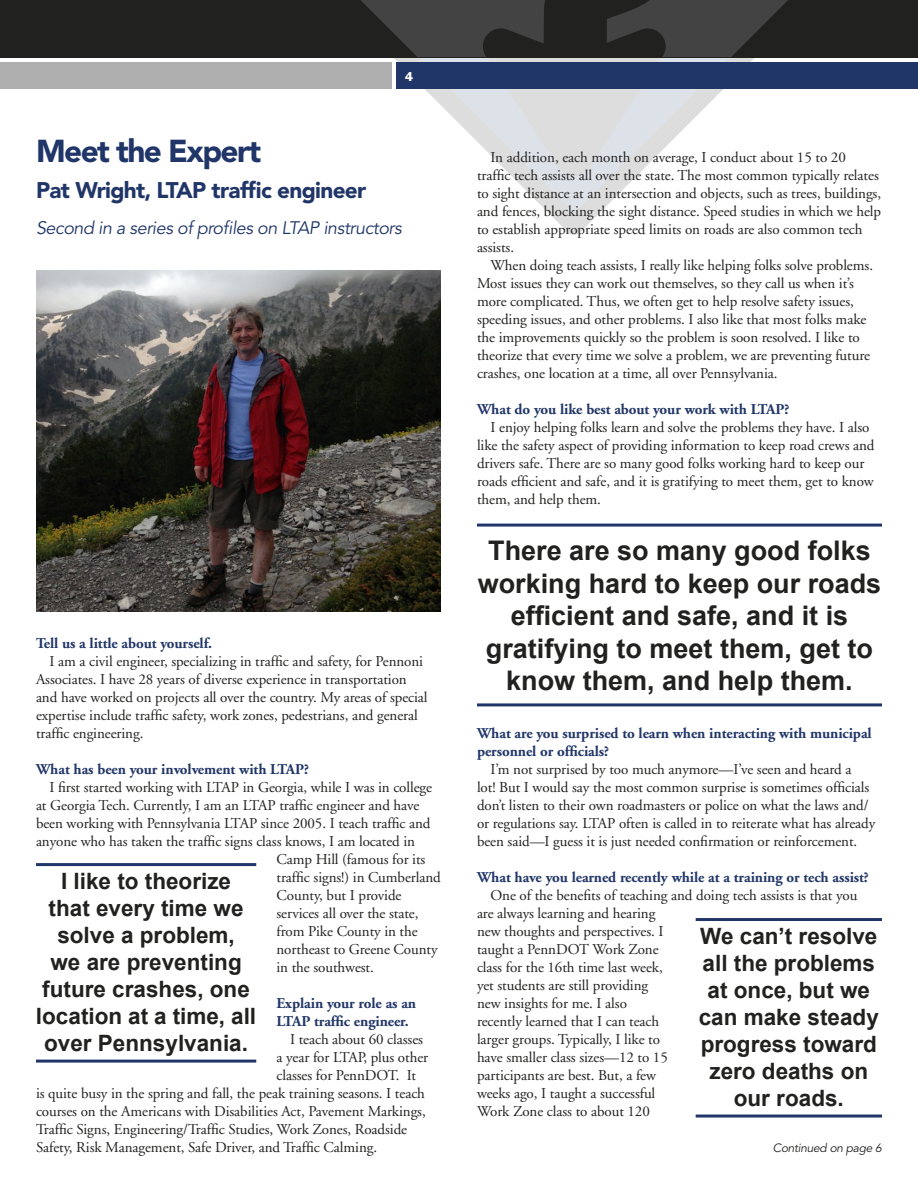
<style>
.page{position:relative;width:918px;height:1188px;background:#fff}
.page>*{position:absolute;margin:0;border:0;box-sizing:border-box;transform-origin:0 0}
.t1{font:900 31.5px "Avenir";letter-spacing:-.05em;color:#213668}
.t2{font:700 27px/32.4px "Arial";color:#212120;text-align:center}
.t3{font:700 22.5px/27px "Arial";color:#212120;text-align:center}
.t4{font:900 22.5px "Avenir";letter-spacing:-.03em;color:#213668}
.t5{font:italic 18px "Avenir";letter-spacing:-.025em;color:#213668}
.t6{font:15px/18px "Adobe Garamond";letter-spacing:-.005em;color:#212120}
.t7{font:700 15px/18px "Adobe Garamond";letter-spacing:-.005em;color:#213668}
.t8{font:13.5px "Franklin Gothic EF";color:#fff}
.t9{font:italic 12px "Avenir";letter-spacing:-.025em;color:#212120}
</style>
<div class="page">
<svg style="left:544px;top:208px;width:60px;height:27px"></svg>
<svg style="left:495px;top:159px;width:158px;height:49px"></svg>
<div style="left:0;top:62px;width:392px;height:27px;background:#afafb0"></div>
<div style="left:0;top:0;width:918px;height:58px;background:#212120"></div>
<div style="left:396px;top:62px;width:522px;height:27px;background:#213668"></div>
<svg style="left:361px;top:0;width:427px;height:159px"></svg>
<hr style="left:696px;top:918px;width:186px;height:3px;background:#213668">
<hr style="left:696px;top:1115px;width:186px;height:3px;background:#213668">
<hr style="left:36px;top:863px;width:220px;height:3px;background:#213668">
<hr style="left:36px;top:1060px;width:220px;height:3px;background:#213668">
<hr style="left:477px;top:524px;width:405px;height:3px;background:#213668">
<hr style="left:477px;top:703px;width:405px;height:3px;background:#213668">
<img style="left:37px;top:271px;width:403px;height:341px">
<p class="t8" style="left:405px;top:68px;width:10px">4</p>
<h1 class="t1" style="left:36px;top:132px;width:227px">Meet the Expert</h1>
<h3 class="t4" style="left:36px;top:177px;width:332px">Pat Wright, LTAP traffic engineer</h3>
<p class="t5" style="left:36px;top:217px;width:367px">Second in a series of profiles on LTAP instructors</p>
<p class="t7" style="left:36px;top:635px;width:178px">Tell us a little about yourself.</p>
<p class="t6" style="left:36px;top:653px;width:393px;text-indent:14px">I am a civil engineer, specializing in traffic and safety, for Pennoni Associates. I have 28 years of diverse experience in transportation and have worked on projects all over the country. My areas of special expertise include traffic safety, work zones, pedestrians, and general traffic engineering.</p>
<p class="t7" style="left:36px;top:761px;width:275px">What has been your involvement with LTAP?</p>
<p class="t6" style="left:50px;top:779px;width:384px">I first started working with LTAP in Georgia, while I was in college</p>
<p class="t6" style="left:36px;top:797px;width:385px">at Georgia Tech. Currently, I am an LTAP traffic engineer and have</p>
<p class="t6" style="left:36px;top:815px;width:396px">been working with Pennsylvania LTAP since 2005. I teach traffic and</p>
<p class="t6" style="left:36px;top:833px;width:381px">anyone who has taken the traffic signs class knows, I am located in</p>
<p class="t6" style="left:277px;top:851px;width:150px">Camp Hill (famous for its</p>
<p class="t6" style="left:277px;top:869px;width:166px">traffic signs!) in Cumberland</p>
<p class="t6" style="left:277px;top:887px;width:126px">County, but I provide</p>
<p class="t6" style="left:277px;top:905px;width:144px">services all over the state,</p>
<p class="t6" style="left:277px;top:923px;width:143px">from Pike County in the</p>
<p class="t6" style="left:277px;top:941px;width:163px">northeast to Greene County</p>
<p class="t6" style="left:277px;top:959px;width:99px">in the southwest.</p>
<p class="t7" style="left:277px;top:995px;width:141px">Explain your role as an<br>LTAP traffic engineer.</p>
<p class="t6" style="left:290px;top:1031px;width:135px">I teach about 60 classes</p>
<p class="t6" style="left:277px;top:1049px;width:153px">a year for LTAP, plus other</p>
<p class="t6" style="left:277px;top:1067px;width:141px">classes for PennDOT. It</p>
<p class="t6" style="left:36px;top:1085px;width:390px">is quite busy in the spring and fall, the peak training seasons. I teach</p>
<p class="t6" style="left:36px;top:1103px;width:391px">courses on the Americans with Disabilities Act, Pavement Markings,</p>
<p class="t6" style="left:36px;top:1121px;width:373px">Traffic Signs, Engineering/Traffic Studies, Work Zones, Roadside</p>
<p class="t6" style="left:36px;top:1139px;width:343px">Safety, Risk Management, Safe Driver, and Traffic Calming.</p>
<h3 class="t3" style="left:36px;top:868px;width:222px">I like to theorize<br>that every time we solve a problem,<br>we are preventing future crashes, one location at a time, all over Pennsylvania.</h3>
<p class="t6" style="left:477px;top:149px;width:406px;text-indent:14px">In addition, each month on average, I conduct about 15 to 20 traffic tech assists all over the state. The most common typically relates to sight distance at an intersection and objects, such as trees, buildings, and fences, blocking the sight distance. Speed studies in which we help to establish appropriate speed limits on roads are also common tech assists.</p>
<p class="t6" style="left:477px;top:257px;width:398px;text-indent:14px">When doing teach assists, I really like helping folks solve problems.<br>Most issues they can work out themselves, so they call us when it’s more complicated. Thus, we often get to help resolve safety issues, speeding issues, and other problems. I also like that most folks make the improvements quickly so the problem is soon resolved. I like to theorize that every time we solve a problem, we are preventing future crashes, one location at a time, all over Pennsylvania.</p>
<p class="t7" style="left:477px;top:401px;width:314px">What do you like best about your work with LTAP?</p>
<p class="t6" style="left:477px;top:419px;width:399px;text-indent:14px">I enjoy helping folks learn and solve the problems they have. I also like the safety aspect of providing information to keep road crews and drivers safe. There are so many good folks working hard to keep our roads efficient and safe, and it is gratifying to meet them, get to know them, and help them.</p>
<h2 class="t2" style="left:478px;top:536px;width:405px">There are so many good folks working hard to keep our roads efficient and safe, and it is gratifying to meet them, get to know them, and help them.</h2>
<p class="t7" style="left:477px;top:725px;width:396px">What are you surprised to learn when interacting with municipal personnel or officials?</p>
<p class="t6" style="left:477px;top:761px;width:400px;text-indent:14px">I’m not surprised by too much anymore—I’ve seen and heard a<br>lot! But I would say the most common surprise is sometimes officials don’t listen to their own roadmasters or police on what the laws and/ or regulations say. LTAP often is called in to reiterate what has already been said—I guess it is just needed confirmation or reinforcement.</p>
<p class="t7" style="left:477px;top:869px;width:393px">What have you learned recently while at a training or tech assist?</p>
<p class="t6" style="left:477px;top:887px;width:382px;text-indent:14px">One of the benefits of teaching and doing tech assists is that you are always learning and hearing<br>new thoughts and perspectives. I<br>taught a PennDOT Work Zone<br>class for the 16th time last week,<br>yet students are still providing<br>new insights for me. I also<br>recently learned that I can teach<br>larger groups. Typically, I like to<br>have smaller class sizes—12 to 15<br>participants are best. But, a few<br>weeks ago, I taught a successful<br>Work Zone class to about 120</p>
<h3 class="t3" style="left:699px;top:923px;width:182px">We can’t resolve all the problems at once, but we can make steady progress toward zero deaths on our roads.</h3>
<p class="t9" style="left:773px;top:1141px;width:111px">Continued on page 6</p>
</div>
